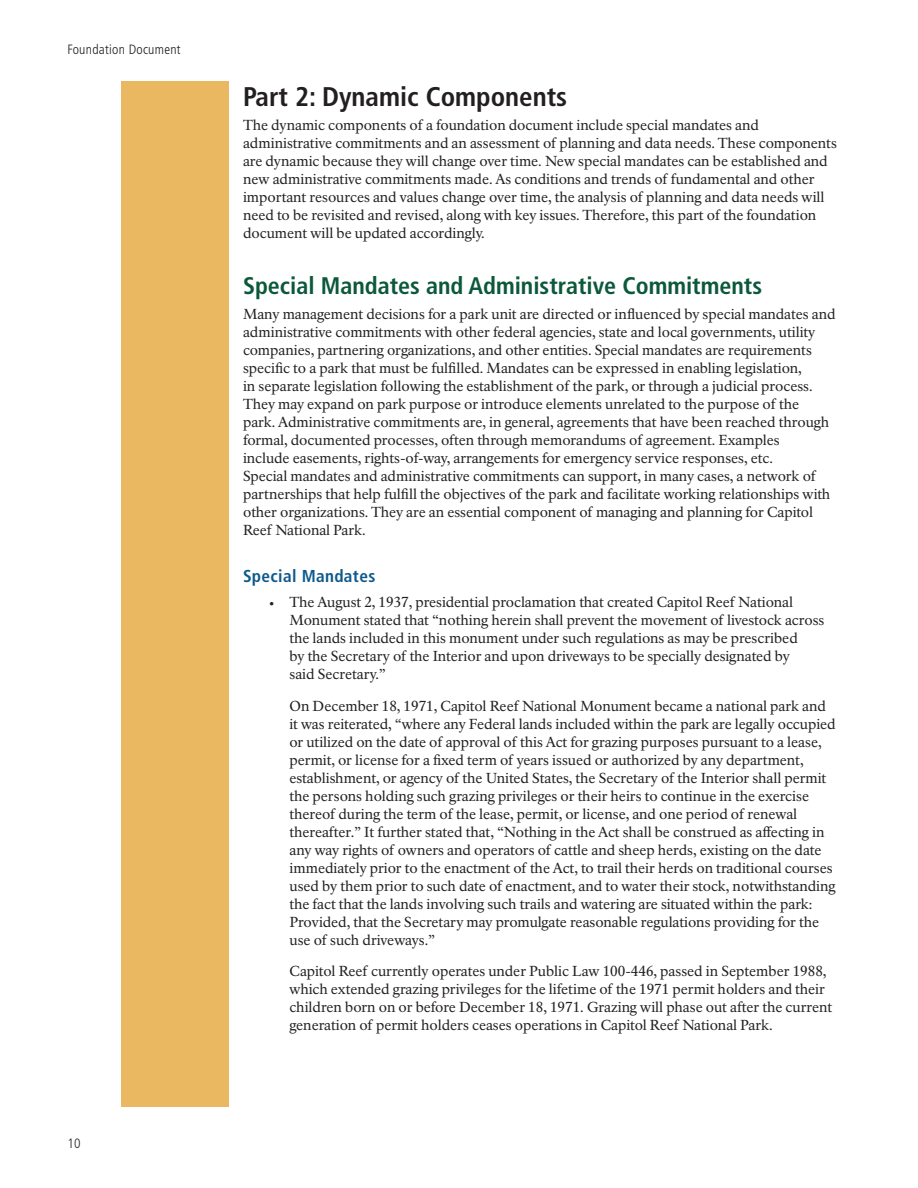
<style>
.page{position:relative;width:918px;height:1188px;background:#fff}
.page>*{position:absolute;margin:0;border:0;box-sizing:border-box;transform-origin:0 0}
.H1_Black{font:700 condensed 27px "Frutiger LT Std";color:#231f20}
.H2_Color1{font:700 condensed 24px "Frutiger LT Std";color:#0c583b}
.H3_Color2{font:700 condensed 17.25px "Frutiger LT Std";letter-spacing:.02em;color:#0e598c}
.NON_Bullet_Indent{font:14.25px/18px "NPS Rawlinson OT";letter-spacing:-.005em;color:#231f20}
.BODY_-_WITH_GREP_WID{font:14.25px/18px "NPS Rawlinson OT";letter-spacing:-.005em;color:#231f20}
.t1{font:300 condensed 13.5px "Frutiger LT Std";letter-spacing:.02em;color:#231f20}
.s1{font-family:"Frutiger LT Std";font-weight:900}
</style>
<div class="page">
<div style="left:122px;top:81px;width:108px;height:1026px;background:#eab861"></div>
<p class="t1" style="left:68px;top:42px;width:115px">Foundation Document</p>
<p class="t1" style="left:68px;top:1135px;width:15px">10</p>
<p class="H1_Black" style="left:243px;top:80px;width:326px">Part 2: Dynamic Components</p>
<p class="BODY_-_WITH_GREP_WID" style="left:243px;top:117px;width:596px">The dynamic components of a foundation document include special mandates and administrative commitments and an assessment of planning and data needs. These components are dynamic because they will change over time. New special mandates can be established and new administrative commitments made. As conditions and trends of fundamental and other important resources and values change over time, the analysis of planning and data needs will need to be revisited and revised, along with key issues. Therefore, this part of the foundation document will be updated accordingly.</p>
<p class="H2_Color1" style="left:243px;top:271px;width:521px">Special Mandates and Administrative Commitments</p>
<p class="BODY_-_WITH_GREP_WID" style="left:243px;top:305px;width:594px">Many management decisions for a park unit are directed or influenced by special mandates and administrative commitments with other federal agencies, state and local governments, utility companies, partnering organizations, and other entities. Special mandates are requirements specific to a park that must be fulfilled. Mandates can be expressed in enabling legislation,<br>in separate legislation following the establishment of the park, or through a judicial process.<br>They may expand on park purpose or introduce elements unrelated to the purpose of the<br>park. Administrative commitments are, in general, agreements that have been reached through formal, documented processes, often through memorandums of agreement. Examples<br>include easements, rights-of-way, arrangements for emergency service responses, etc.<br>Special mandates and administrative commitments can support, in many cases, a network of partnerships that help fulfill the objectives of the park and facilitate working relationships with other organizations. They are an essential component of managing and planning for Capitol Reef National Park.</p>
<p class="H3_Color2" style="left:243px;top:566px;width:134px">Special Mandates</p>
<p class="NON_Bullet_Indent" style="left:290px;top:593px;width:537px;text-indent:-20px"><span class="s1">·</span> The August 2, 1937, presidential proclamation that created Capitol Reef National Monument stated that “nothing herein shall prevent the movement of livestock across the lands included in this monument under such regulations as may be prescribed<br>by the Secretary of the Interior and upon driveways to be specially designated by<br>said Secretary.”</p>
<p class="NON_Bullet_Indent" style="left:290px;top:697px;width:548px">On December 18, 1971, Capitol Reef National Monument became a national park and it was reiterated, “where any Federal lands included within the park are legally occupied or utilized on the date of approval of this Act for grazing purposes pursuant to a lease, permit, or license for a fixed term of years issued or authorized by any department, establishment, or agency of the United States, the Secretary of the Interior shall permit the persons holding such grazing privileges or their heirs to continue in the exercise thereof during the term of the lease, permit, or license, and one period of renewal thereafter.” It further stated that, “Nothing in the Act shall be construed as affecting in any way rights of owners and operators of cattle and sheep herds, existing on the date immediately prior to the enactment of the Act, to trail their herds on traditional courses used by them prior to such date of enactment, and to water their stock, notwithstanding the fact that the lands involving such trails and watering are situated within the park:<br>Provided, that the Secretary may promulgate reasonable regulations providing for the use of such driveways.”</p>
<p class="NON_Bullet_Indent" style="left:290px;top:962px;width:544px">Capitol Reef currently operates under Public Law 100-446, passed in September 1988, which extended grazing privileges for the lifetime of the 1971 permit holders and their children born on or before December 18, 1971. Grazing will phase out after the current generation of permit holders ceases operations in Capitol Reef National Park.</p>
</div>
